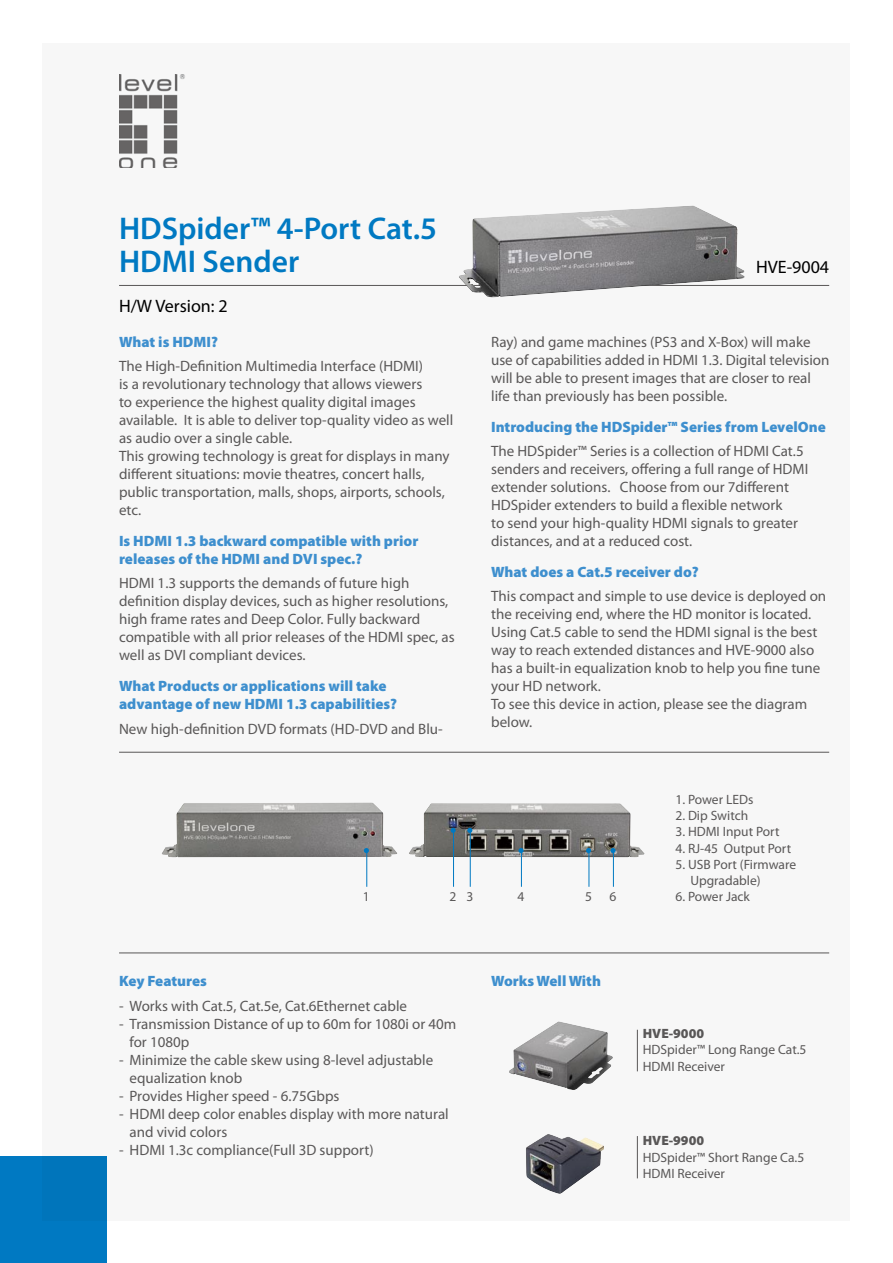
<style>
.page{position:relative;width:893px;height:1263px;background:#fff}
.page>*{position:absolute;margin:0;border:0;box-sizing:border-box;transform-origin:0 0}
.t1{font:600 31.5px/33px "Myriad Pro";color:#0079c2}
.t2{font:18px "Myriad Pro";color:#000}
.t3{font:15px/18px "Myriad Pro";color:#595757}
.t4{font:900 15px/18px "Myriad Pro";color:#3e8fce}
.t5{font:13.5px/16.2px "Myriad Pro";color:#595757}
.t6{font:900 13.5px "Myriad Pro";color:#595757}
</style>
<div class="page">
<div style="left:43px;top:43px;width:807px;height:1177px;background:#f7f7f7"></div>
<div style="left:0;top:1157px;width:106px;height:106px;background:#0079c2"></div>
<img style="left:119px;top:74px;width:66px;height:94px">
<hr style="left:119px;top:285px;width:710px;height:1px;background:#595757">
<img style="left:162px;top:802px;width:235px;height:55px">
<img style="left:409px;top:803px;width:236px;height:54px">
<hr style="left:119px;top:752px;width:710px;height:1px;background:#595757">
<hr style="left:119px;top:952px;width:710px;height:1px;background:#595757">
<hr style="left:637px;top:1030px;width:1px;height:41px;background:#595757">
<hr style="left:366px;top:852px;width:1px;height:35px;background:#0079c2">
<hr style="left:453px;top:831px;width:1px;height:56px;background:#0079c2">
<hr style="left:521px;top:852px;width:1px;height:35px;background:#0079c2">
<hr style="left:589px;top:852px;width:1px;height:35px;background:#0079c2">
<hr style="left:613px;top:852px;width:1px;height:35px;background:#0079c2">
<svg style="left:610px;top:848px;width:6px;height:5px"></svg>
<svg style="left:586px;top:848px;width:5px;height:5px"></svg>
<svg style="left:518px;top:848px;width:6px;height:5px"></svg>
<svg style="left:451px;top:828px;width:5px;height:5px"></svg>
<svg style="left:364px;top:848px;width:5px;height:5px"></svg>
<hr style="left:637px;top:1136px;width:1px;height:42px;background:#595757">
<img style="left:526px;top:1134px;width:78px;height:60px">
<hr style="left:470px;top:831px;width:1px;height:56px;background:#0079c2">
<svg style="left:467px;top:828px;width:5px;height:5px"></svg>
<img style="left:459px;top:205px;width:286px;height:92px">
<img style="left:509px;top:1021px;width:104px;height:69px">
<h1 class="t1" style="left:119px;top:211px;width:319px">HDSpider™ 4-Port Cat.5<br>HDMI Sender</h1>
<p class="t2" style="left:119px;top:295px;width:110px">H/W Version: 2</p>
<p class="t4" style="left:119px;top:332px;width:101px">What is HDMI?</p>
<p class="t3" style="left:119px;top:357px;width:336px">The High-Definition Multimedia Interface (HDMI)<br>is a revolutionary technology that allows viewers<br>to experience the highest quality digital images available. It is able to deliver top-quality video as well as audio over a single cable.<br>This growing technology is great for displays in many different situations: movie theatres, concert halls, public transportation, malls, shops, airports, schools, etc.</p>
<p class="t4" style="left:119px;top:531px;width:301px">Is HDMI 1.3 backward compatible with prior releases of the HDMI and DVI spec.?</p>
<p class="t3" style="left:119px;top:574px;width:337px">HDMI 1.3 supports the demands of future high definition display devices, such as higher resolutions, high frame rates and Deep Color. Fully backward compatible with all prior releases of the HDMI spec, as well as DVI compliant devices.</p>
<p class="t4" style="left:119px;top:676px;width:280px">What Products or applications will take advantage of new HDMI 1.3 capabilities?</p>
<p class="t3" style="left:119px;top:719px;width:325px">New high-definition DVD formats (HD-DVD and Blu-</p>
<p class="t2" style="left:756px;top:256px;width:75px">HVE-9004</p>
<p class="t3" style="left:491px;top:332px;width:340px">Ray) and game machines (PS3 and X-Box) will make use of capabilities added in HDMI 1.3. Digital television will be able to present images that are closer to real life than previously has been possible.</p>
<p class="t4" style="left:491px;top:417px;width:336px">Introducing the HDSpider™ Series from LevelOne</p>
<p class="t3" style="left:491px;top:442px;width:319px">The HDSpider™ Series is a collection of HDMI Cat.5 senders and receivers, offering a full range of HDMI extender solutions. Choose from our 7different HDSpider extenders to build a flexible network<br>to send your high-quality HDMI signals to greater distances, and at a reduced cost.</p>
<p class="t4" style="left:491px;top:562px;width:209px">What does a Cat.5 receiver do?</p>
<p class="t3" style="left:491px;top:587px;width:337px">This compact and simple to use device is deployed on the receiving end, where the HD monitor is located.<br>Using Cat.5 cable to send the HDMI signal is the best way to reach extended distances and HVE-9000 also has a built-in equalization knob to help you fine tune your HD network.<br>To see this device in action, please see the diagram below.</p>
<p class="t5" style="left:363px;top:888px;width:8px">1</p>
<p class="t5" style="left:450px;top:888px;width:8px">2</p>
<p class="t5" style="left:517px;top:888px;width:8px">4</p>
<p class="t5" style="left:585px;top:888px;width:8px">5</p>
<p class="t5" style="left:609px;top:888px;width:8px">6</p>
<p class="t5" style="left:466px;top:888px;width:8px">3</p>
<p class="t5" style="left:675px;top:791px;width:79px">1. Power LEDs</p>
<p class="t5" style="left:675px;top:807px;width:74px">2. Dip Switch</p>
<p class="t5" style="left:675px;top:823px;width:106px">3. HDMI Input Port</p>
<p class="t5" style="left:675px;top:840px;width:117px">4. RJ-45 Output Port</p>
<p class="t5" style="left:690px;top:856px;width:107px;text-indent:-15px">5. USB Port (Firmware<br>Upgradable)</p>
<p class="t5" style="left:675px;top:888px;width:76px">6. Power Jack</p>
<p class="t4" style="left:119px;top:972px;width:89px">Key Features</p>
<p class="t3" style="left:119px;top:996px;width:290px">- Works with Cat.5, Cat.5e, Cat.6Ethernet cable</p>
<p class="t3" style="left:130px;top:1014px;width:328px;text-indent:-10px">- Transmission Distance of up to 60m for 1080i or 40m for 1080p</p>
<p class="t3" style="left:130px;top:1050px;width:305px;text-indent:-10px">- Minimize the cable skew using 8-level adjustable equalization knob</p>
<p class="t3" style="left:119px;top:1086px;width:222px">- Provides Higher speed - 6.75Gbps</p>
<p class="t3" style="left:130px;top:1104px;width:321px;text-indent:-10px">- HDMI deep color enables display with more natural and vivid colors</p>
<p class="t3" style="left:119px;top:1140px;width:256px">- HDMI 1.3c compliance(Full 3D support)</p>
<p class="t4" style="left:491px;top:972px;width:111px">Works Well With</p>
<p class="t6" style="left:643px;top:1025px;width:63px">HVE-9000</p>
<p class="t5" style="left:643px;top:1042px;width:165px">HDSpider™ Long Range Cat.5<br>HDMI Receiver</p>
<p class="t6" style="left:643px;top:1132px;width:63px">HVE-9900</p>
<p class="t5" style="left:643px;top:1149px;width:163px">HDSpider™ Short Range Ca.5<br>HDMI Receiver</p>
</div>
